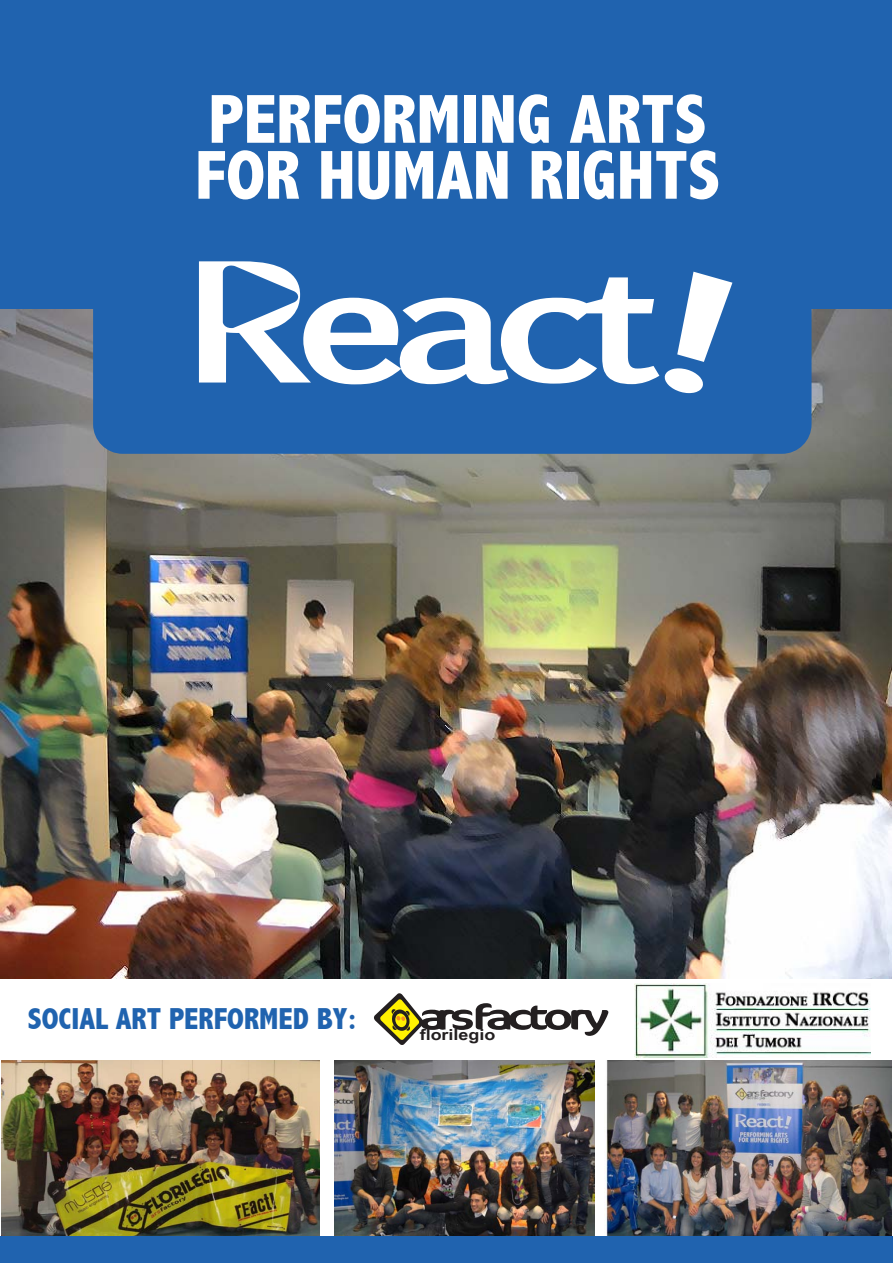
<style>
.page{position:relative;width:893px;height:1263px;background:#fff}
.page>*{position:absolute;margin:0;border:0;box-sizing:border-box;transform-origin:0 0}
.t1{font:700 158.4px "Euphemia UCAS";letter-spacing:-.11em;color:#fff;scale:1.28 1}
.t2{font:800 condensed 69.9px/55.9px "Abadi";color:#fff}
.t3{font:800 condensed 30.45px "Abadi";color:#2063af}
.t4{font:700 15.3px "Arial Narrow";color:#231f20;scale:1.43 1}
</style>
<div class="page">
<div style="left:0;top:0;width:891px;height:884px;background:#2063af"></div>
<img style="left:0;top:309px;width:892px;height:669px">
<div style="left:93px;top:203px;width:718px;height:251px;background:#2063af;border-radius:30px"></div>
<img style="left:606px;top:1060px;width:286px;height:176px">
<img style="left:1px;top:1060px;width:318px;height:176px">
<img style="left:335px;top:1060px;width:259px;height:176px">
<svg style="left:374px;top:993px;width:234px;height:52px"></svg>
<div style="left:0;top:1236px;width:893px;height:27px;background:#2063af"></div>
<img style="left:634px;top:983px;width:237px;height:74px">
<p class="t2" style="left:195px;top:91px;width:527px">PERFORMING ARTS<br>FOR HUMAN RIGHTS</p>
<h1 class="t1" style="left:184px;top:203px;width:373px">React</h1>
<p class="t3" style="left:28px;top:1001px;width:330px">SOCIAL ART PERFORMED BY:</p>
<p class="t4" style="left:420px;top:1023px;width:54px">florilegio</p>
</div>
